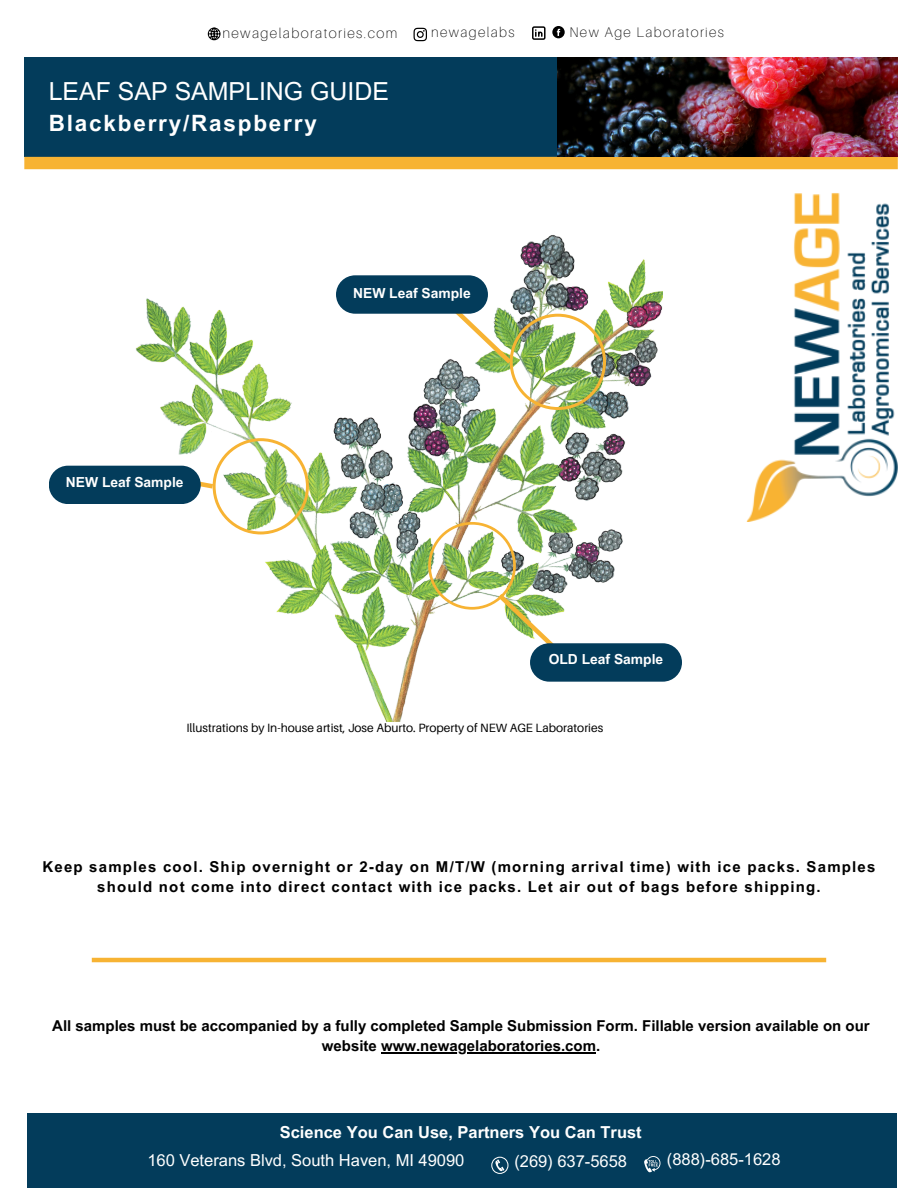
<style>
.page{position:relative;width:918px;height:1188px;background:#fff}
.page>*{position:absolute;margin:0;border:0;box-sizing:border-box;transform-origin:0 0}
.t1{font:24.9px "Arial MT Pro";color:#fff}
.t2{font:700 22.5px "Arial MT Pro";letter-spacing:.08em;color:#fff}
.t3{font:16.5px "Arial MT Pro";color:#fff}
.t4{font:700 16.5px "Arial MT Pro";color:#fff}
.t5{font:700 15px/20.2px "Arial MT Pro";letter-spacing:.08em;color:#000;text-align:center}
.t6{font:700 15px/20.2px "Arial MT Pro";color:#000;text-align:center}
.t7{font:100 14.1px "Aileron";letter-spacing:.1em;color:#000}
.t8{font:100 13.95px "Aileron";letter-spacing:.1em;color:#000}
.t9{font:700 13.8px "Arial MT Pro";color:#fff}
.t10{font:12px "Aileron";color:#010101}
</style>
<div class="page">
<img style="left:747px;top:193px;width:151px;height:329px">
<svg style="left:208px;top:28px;width:12px;height:12px"></svg>
<svg style="left:414px;top:28px;width:13px;height:13px"></svg>
<svg style="left:552px;top:26px;width:13px;height:12px"></svg>
<svg style="left:532px;top:26px;width:14px;height:14px"></svg>
<div style="left:27px;top:1113px;width:869px;height:75px;background:#033c5b"></div>
<svg style="left:491px;top:1157px;width:17px;height:17px"></svg>
<svg style="left:644px;top:1156px;width:16px;height:17px"></svg>
<div style="left:24px;top:58px;width:544px;height:99px;background:#033c5b"></div>
<div style="left:24px;top:157px;width:874px;height:12px;background:#f7b333"></div>
<img style="left:133px;top:235px;width:530px;height:486px">
<hr style="left:92px;top:958px;width:734px;height:4px;background:#f7b333">
<hr style="left:381px;top:1052px;width:215px;height:2px;background:#000">
<div style="left:336px;top:275px;width:152px;height:39px;background:#033c5b;border-radius:19px"></div>
<div style="left:49px;top:466px;width:152px;height:38px;background:#033c5b;border-radius:19px"></div>
<svg style="left:150px;top:438px;width:159px;height:96px"></svg>
<img style="left:435px;top:290px;width:171px;height:120px">
<img style="left:428px;top:522px;width:147px;height:145px">
<div style="left:530px;top:643px;width:152px;height:39px;background:#033c5b;border-radius:19px"></div>
<img style="left:558px;top:58px;width:340px;height:99px">
<h6 class="t7" style="left:222px;top:24px;width:177px">newagelaboratories.com</h6>
<p class="t8" style="left:431px;top:24px;width:85px">newagelabs</p>
<h6 class="t8" style="left:569px;top:23px;width:156px">New Age Laboratories</h6>
<h5 class="t1" style="left:49px;top:82px;width:342px">LEAF SAP SAMPLING GUIDE</h5>
<p class="t2" style="left:49px;top:115px;width:270px">Blackberry/Raspberry</p>
<h5 class="t9" style="left:353px;top:288px;width:119px">NEW Leaf Sample</h5>
<p class="t9" style="left:66px;top:477px;width:119px">NEW Leaf Sample</p>
<h5 class="t9" style="left:549px;top:654px;width:116px">OLD Leaf Sample</h5>
<p class="t10" style="left:186px;top:720px;width:418px">Illustrations by In-house artist, Jose Aburto. Property of NEW AGE Laboratories</p>
<p class="t5" style="left:42px;top:858px;width:834px">Keep samples cool. Ship overnight or 2-day on M/T/W (morning arrival time) with ice packs. Samples should not come into direct contact with ice packs. Let air out of bags before shipping.</p>
<p class="t6" style="left:52px;top:1018px;width:819px">All samples must be accompanied by a fully completed Sample Submission Form. Fillable version available on our website www.newagelaboratories.com.</p>
<p class="t4" style="left:280px;top:1126px;width:363px">Science You Can Use, Partners You Can Trust</p>
<p class="t3" style="left:147px;top:1154px;width:319px">160 Veterans Blvd, South Haven, MI 49090</p>
<h6 class="t3" style="left:514px;top:1155px;width:114px">(269) 637-5658</h6>
<h1 class="t3" style="left:667px;top:1153px;width:115px">(888)-685-1628</h1>
</div>
